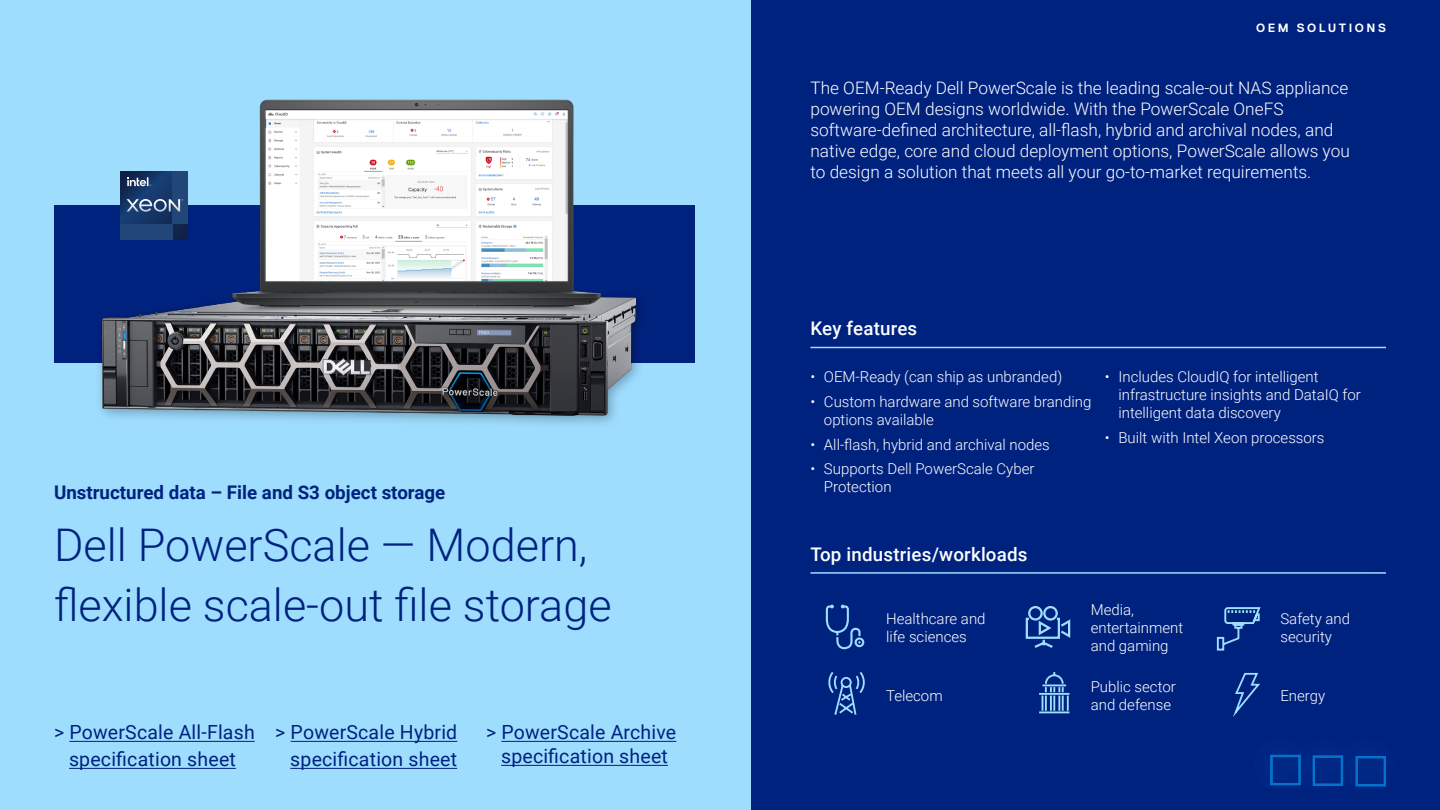
<style>
.page{position:relative;width:1440px;height:810px;background:#00227f}
.page>*{position:absolute;margin:0;border:0;box-sizing:border-box;transform-origin:0 0}
.t1{font:300 45px/59.4px "Roboto";color:#00227f}
.t2{font:19.5px/27px "Roboto";letter-spacing:.01em;color:#00227f;text-align:center}
.t3{font:700 18.75px "Roboto";color:#00227f}
.t4{font:500 18.75px "Roboto";letter-spacing:.01em;color:#fff}
.t5{font:300 17.25px/21px "Roboto";color:#fff}
.t6{font:300 15px/18px "Roboto";color:#fff}
.t7{font:700 12px "Dell Replica";letter-spacing:.21em;color:#fff}
</style>
<div class="page">
<div style="left:0;top:0;width:751px;height:810px;background:#9fddff"></div>
<div style="left:54px;top:205px;width:640px;height:158px;background:#00227f"></div>
<svg style="left:120px;top:171px;width:67px;height:68px;background:#143261"></svg>
<div style="left:172px;top:171px;width:15px;height:53px;background:#224678"></div>
<div style="left:120px;top:224px;width:52px;height:15px;background:#224678"></div>
<svg style="left:127px;top:177px;width:24px;height:9px"></svg>
<svg style="left:127px;top:199px;width:56px;height:13px"></svg>
<div style="left:94px;top:287px;width:555px;height:142px;background:#000;opacity:.31"></div>
<img style="left:94px;top:287px;width:548px;height:140px">
<img style="left:206px;top:99px;width:422px;height:213px">
<hr style="left:810px;top:347px;width:576px;height:1px;background:#9fddff">
<hr style="left:810px;top:572px;width:576px;height:2px;background:#9fddff">
<hr style="left:69px;top:741px;width:186px;height:1px;background:#00227f">
<hr style="left:69px;top:768px;width:167px;height:1px;background:#00227f">
<hr style="left:501px;top:741px;width:175px;height:1px;background:#00227f">
<hr style="left:501px;top:765px;width:167px;height:1px;background:#00227f">
<hr style="left:291px;top:741px;width:166px;height:1px;background:#00227f">
<hr style="left:290px;top:768px;width:167px;height:1px;background:#00227f">
<div style="left:855px;top:637px;width:9px;height:10px;border:2px solid #9edeff;border-radius:50%"></div>
<svg style="left:825px;top:604px;width:37px;height:46px"></svg>
<svg style="left:828px;top:672px;width:37px;height:43px"></svg>
<svg style="left:1216px;top:607px;width:45px;height:44px"></svg>
<svg style="left:1233px;top:672px;width:27px;height:45px"></svg>
<svg style="left:1039px;top:672px;width:31px;height:42px"></svg>
<svg style="left:1025px;top:606px;width:46px;height:42px"></svg>
<div style="left:1270px;top:755px;width:31px;height:30px;border:2px solid #0672cb"></div>
<div style="left:1288px;top:729px;width:71px;height:72px;background:#0076ce;opacity:.35"></div>
<div style="left:1313px;top:756px;width:30px;height:30px;border:2px solid #0672cb"></div>
<div style="left:1330px;top:730px;width:72px;height:71px;background:#002481"></div>
<div style="left:1356px;top:756px;width:30px;height:30px;border:2px solid #0672cb"></div>
<p class="t3" style="left:54px;top:479px;width:393px">Unstructured data – File and S3 object storage</p>
<h1 class="t1" style="left:54px;top:514px;width:559px">Dell PowerScale — Modern, flexible scale-out file storage</h1>
<h2 class="t2" style="left:54px;top:718px;width:202px">&gt; PowerScale All-Flash specification sheet</h2>
<h2 class="t2" style="left:486px;top:719px;width:192px;line-height:24px">&gt; PowerScale Archive specification sheet</h2>
<h2 class="t2" style="left:275px;top:718px;width:184px;text-align:right">&gt; PowerScale Hybrid specification sheet</h2>
<p class="t7" style="left:1256px;top:21px;width:131px">OEM SOLUTIONS</p>
<p class="t5" style="left:810px;top:77px;width:541px">The OEM-Ready Dell PowerScale is the leading scale-out NAS appliance powering OEM designs worldwide. With the PowerScale OneFS software-defined architecture, all-flash, hybrid and archival nodes, and native edge, core and cloud deployment options, PowerScale allows you to design a solution that meets all your go-to-market requirements.</p>
<p class="t4" style="left:810px;top:316px;width:108px">Key features</p>
<p class="t6" style="left:810px;top:367px;width:253px">• OEM-Ready (can ship as unbranded)</p>
<p class="t6" style="left:824px;top:392px;width:269px;text-indent:-14px">• Custom hardware and software branding options available</p>
<p class="t6" style="left:810px;top:435px;width:241px">• All-flash, hybrid and archival nodes</p>
<p class="t6" style="left:824px;top:460px;width:212px;text-indent:-14px">• Supports Dell PowerScale Cyber<br>Protection</p>
<p class="t6" style="left:1118px;top:367px;width:244px;text-indent:-14px">• Includes CloudIQ for intelligent infrastructure insights and DataIQ for intelligent data discovery</p>
<p class="t6" style="left:1105px;top:428px;width:221px">• Built with Intel Xeon processors</p>
<p class="t4" style="left:810px;top:541px;width:219px">Top industries/workloads</p>
<p class="t6" style="left:886px;top:609px;width:101px">Healthcare and life sciences</p>
<p class="t6" style="left:886px;top:686px;width:58px">Telecom</p>
<p class="t6" style="left:1091px;top:600px;width:94px">Media, entertainment and gaming</p>
<p class="t6" style="left:1091px;top:678px;width:87px">Public sector and defense</p>
<p class="t6" style="left:1280px;top:609px;width:71px">Safety and security</p>
<p class="t6" style="left:1280px;top:687px;width:46px">Energy</p>
</div>
